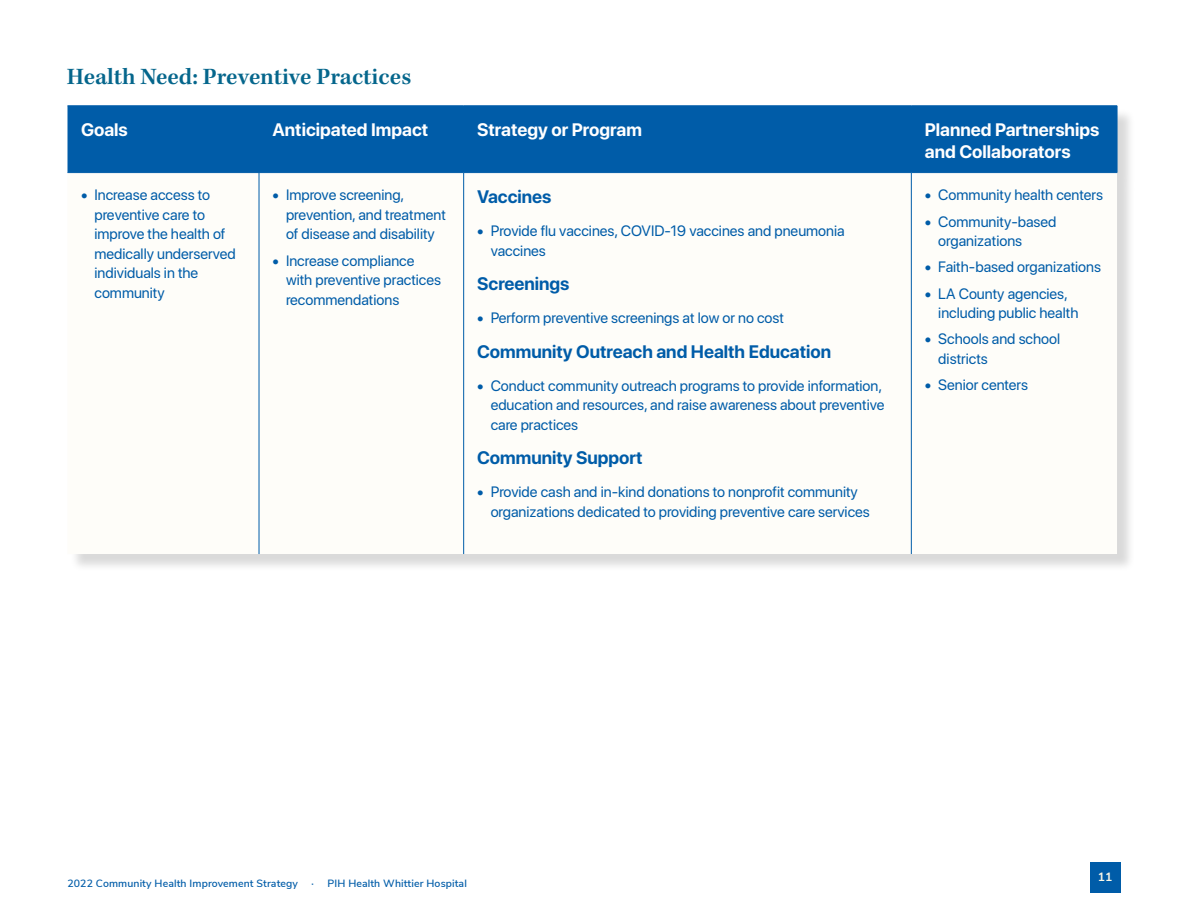
<style>
.page{position:relative;width:1188px;height:918px;background:#fff}
.page>*{position:absolute;margin:0;border:0;box-sizing:border-box;transform-origin:0 0}
.t1{font:600 24px "Kepler Std";color:#05668c}
.Table_Header{font:700 18px/21.6px "SF Pro Display";color:#fff}
.New_Table_Subhead{font:700 18px "SF Pro Display";color:#005ca8}
.t2{font:15px/19.5px "SF Pro Display";color:#005ca8}
.t3{font:700 12px "Nunito Sans";color:#fcf7e6}
.t4{font:600 10.5px "Nunito Sans";letter-spacing:.01em;color:#005ca8}
.s1{font-weight:600}
</style>
<div class="page">
<div style="left:1090px;top:862px;width:30px;height:31px;background:#005ca8"></div>
<div style="left:70px;top:108px;width:1066px;height:465px;background:#000;opacity:.15"></div>
<div style="left:68px;top:107px;width:1049px;height:65px;background:#005ca8"></div>
<svg style="left:68px;top:173px;width:1049px;height:381px"></svg>
<hr style="left:259px;top:173px;width:1px;height:381px;background:#005ca8">
<hr style="left:463px;top:173px;width:1px;height:381px;background:#005ca8">
<hr style="left:911px;top:173px;width:1px;height:381px;background:#005ca8">
<hr style="left:68px;top:106px;width:191px;height:1px;background:#005ca8">
<hr style="left:259px;top:106px;width:205px;height:1px;background:#005ca8">
<hr style="left:259px;top:106px;width:1px;height:66px;background:#005ca8">
<hr style="left:464px;top:106px;width:447px;height:1px;background:#005ca8">
<hr style="left:463px;top:106px;width:1px;height:66px;background:#005ca8">
<hr style="left:911px;top:106px;width:206px;height:1px;background:#005ca8">
<hr style="left:911px;top:106px;width:1px;height:66px;background:#005ca8">
<hr style="left:1117px;top:106px;width:1px;height:66px;background:#005ca8">
<hr style="left:68px;top:172px;width:191px;height:1px;background:#005ca8">
<hr style="left:259px;top:172px;width:205px;height:1px;background:#005ca8">
<hr style="left:464px;top:172px;width:447px;height:1px;background:#005ca8">
<hr style="left:911px;top:172px;width:206px;height:1px;background:#005ca8">
<h3 class="t1" style="left:67px;top:63px;width:346px">Health Need: Preventive Practices</h3>
<p class="Table_Header" style="left:81px;top:119px;width:48px">Goals</p>
<p class="Table_Header" style="left:273px;top:119px;width:157px">Anticipated Impact</p>
<p class="Table_Header" style="left:477px;top:119px;width:166px">Strategy or Program</p>
<p class="Table_Header" style="left:925px;top:119px;width:176px">Planned Partnerships and Collaborators</p>
<p class="t2" style="left:94px;top:185px;width:143px;text-indent:-14px"><span class="s1">•</span> Increase access to preventive care to improve the health of medically underserved individuals in the community</p>
<p class="t2" style="left:286px;top:185px;width:161px;text-indent:-14px"><span class="s1">•</span> Improve screening, prevention, and treatment of disease and disability</p>
<p class="t2" style="left:925px;top:185px;width:180px"><span class="s1">•</span> Community health centers</p>
<p class="t2" style="left:938px;top:211px;width:120px;text-indent:-14px"><span class="s1">•</span> Community-based organizations</p>
<p class="t2" style="left:925px;top:257px;width:178px"><span class="s1">•</span> Faith-based organizations</p>
<p class="t2" style="left:938px;top:283px;width:142px;text-indent:-14px"><span class="s1">•</span> LA County agencies, including public health</p>
<p class="t2" style="left:938px;top:329px;width:123px;text-indent:-14px"><span class="s1">•</span> Schools and school districts</p>
<p class="t2" style="left:925px;top:375px;width:105px"><span class="s1">•</span> Senior centers</p>
<p class="New_Table_Subhead" style="left:477px;top:184px;width:76px">Vaccines</p>
<p class="t2" style="left:491px;top:221px;width:356px;text-indent:-14px"><span class="s1">•</span> Provide flu vaccines, COVID-19 vaccines and pneumonia vaccines</p>
<p class="New_Table_Subhead" style="left:477px;top:271px;width:94px">Screenings</p>
<p class="t2" style="left:477px;top:308px;width:308px"><span class="s1">•</span> Perform preventive screenings at low or no cost</p>
<p class="New_Table_Subhead" style="left:477px;top:339px;width:356px">Community Outreach and Health Education</p>
<p class="t2" style="left:491px;top:375px;width:395px;text-indent:-14px"><span class="s1">•</span> Conduct community outreach programs to provide information, education and resources, and raise awareness about preventive care practices</p>
<p class="New_Table_Subhead" style="left:477px;top:445px;width:167px">Community Support</p>
<p class="t2" style="left:491px;top:482px;width:381px;text-indent:-14px"><span class="s1">•</span> Provide cash and in-kind donations to nonprofit community organizations dedicated to providing preventive care services</p>
<p class="t2" style="left:286px;top:250px;width:157px;text-indent:-14px"><span class="s1">•</span> Increase compliance with preventive practices recommendations</p>
<p class="t4" style="left:68px;top:876px;width:401px">2022 Community Health Improvement Strategy ∙ PIH Health Whittier Hospital</p>
<p class="t3" style="left:1098px;top:868px;width:16px">11</p>
</div>
